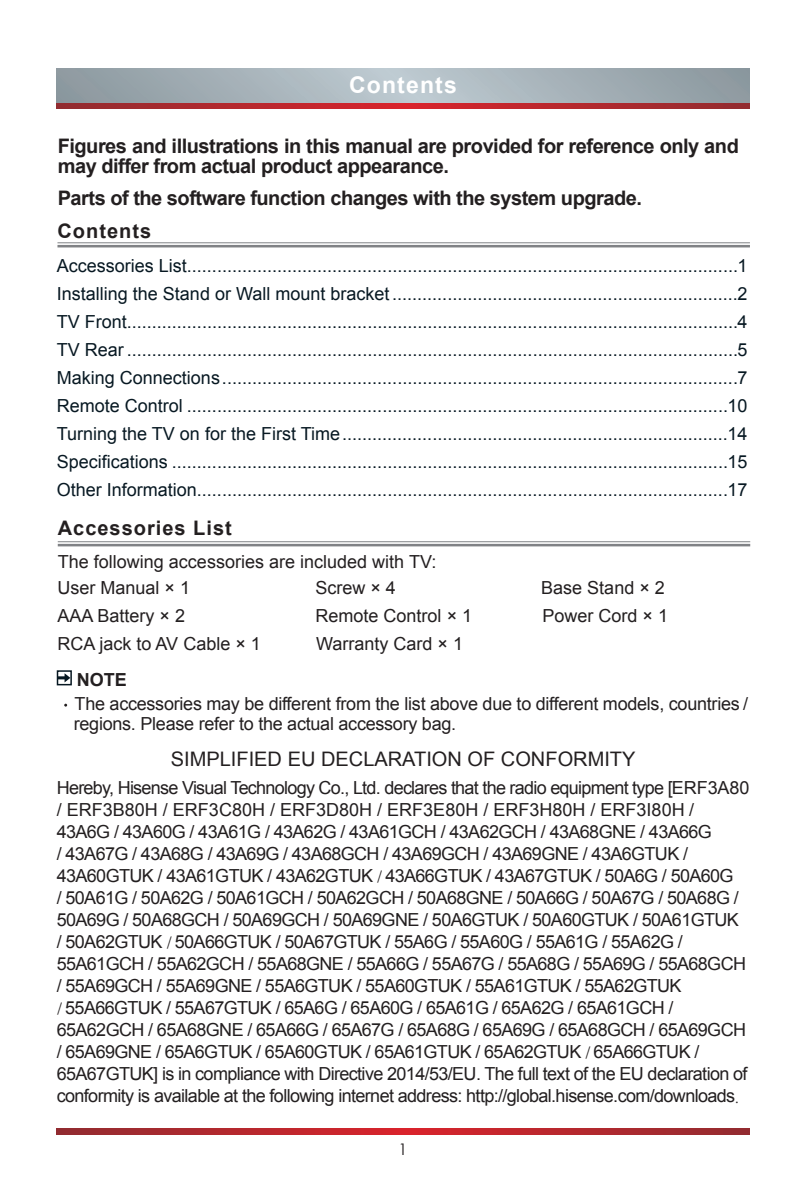
<style>
.page{position:relative;width:806px;height:1191px;background:#fff}
.page>*{position:absolute;margin:0;border:0;box-sizing:border-box;transform-origin:0 0}
.眉头标题{font:700 23px "Arial";letter-spacing:.05em;color:#fff}
.正文细黑8号缩进{font:700 20px/20px "Arial";letter-spacing:-.025em;color:#231f20}
.正文-大字{font:20px "Arial";color:#231f20}
.一级标题{font:700 20px "Arial";letter-spacing:.05em;color:#231f20}
.TOC_body_text{font:18px "Arial";color:#071822}
.正文-大字-2{font:18px/22px "Arial";letter-spacing:-.035em;color:#231f20}
.TOC_body_text-2{font:18px "Arial";color:#231f20}
.正文9号{font:18px/20px "Arial";letter-spacing:-.015em;color:#231f20}
.注意说明{font:700 18px "Arial";color:#231f20}
.t1{font:16px "Century Gothic";color:#231f20}
.s1{font-family:"Adobe Song Std";font-weight:300}
</style>
<div class="page">
<svg style="left:57px;top:1128px;width:691px;height:6px;background:#b4272e"></svg>
<svg style="left:57px;top:68px;width:691px;height:35px;background:#a4b0b7"></svg>
<svg style="left:57px;top:103px;width:691px;height:6px;background:#b4272e"></svg>
<hr style="left:57px;top:242px;width:692px;height:1px;background:#808285">
<hr style="left:57px;top:245px;width:692px;height:2px;background:#808285">
<hr style="left:58px;top:541px;width:691px;height:1px;background:#808285">
<hr style="left:58px;top:544px;width:691px;height:2px;background:#808285">
<div style="left:57px;top:670px;width:15px;height:15px;border:2px solid #071822"></div>
<svg style="left:58px;top:673px;width:12px;height:9px"></svg>
<p class="眉头标题" style="left:349px;top:70px;width:109px">Contents</p>
<p class="正文细黑8号缩进" style="left:58px;top:137px;width:682px">Figures and illustrations in this manual are provided for reference only and may differ from actual product appearance.</p>
<p class="正文细黑8号缩进" style="left:58px;top:188px;width:585px">Parts of the software function changes with the system upgrade.</p>
<p class="一级标题" style="left:57px;top:217px;width:95px">Contents</p>
<p class="TOC_body_text" style="left:57px;top:254px;width:691px">Accessories List..............................................................................................................1</p>
<p class="TOC_body_text" style="left:57px;top:282px;width:691px">Installing the Stand or Wall mount bracket .....................................................................2</p>
<p class="TOC_body_text" style="left:57px;top:310px;width:691px">TV Front..........................................................................................................................4</p>
<p class="TOC_body_text" style="left:57px;top:338px;width:691px">TV Rear ..........................................................................................................................5</p>
<p class="TOC_body_text" style="left:57px;top:366px;width:691px">Making Connections.......................................................................................................7</p>
<p class="TOC_body_text" style="left:57px;top:394px;width:691px">Remote Control ............................................................................................................10</p>
<p class="TOC_body_text" style="left:57px;top:422px;width:691px">Turning the TV on for the First Time.............................................................................14</p>
<p class="TOC_body_text" style="left:57px;top:450px;width:691px">Specifications ...............................................................................................................15</p>
<p class="TOC_body_text" style="left:57px;top:478px;width:691px">Other Information..........................................................................................................17</p>
<p class="一级标题" style="left:58px;top:515px;width:175px">Accessories List</p>
<p class="TOC_body_text-2" style="left:58px;top:549px;width:380px">The following accessories are included with TV:</p>
<p class="TOC_body_text-2" style="left:57px;top:576px;width:134px">User Manual × 1</p>
<p class="TOC_body_text-2" style="left:315px;top:576px;width:82px">Screw × 4</p>
<p class="TOC_body_text-2" style="left:541px;top:576px;width:125px">Base Stand × 2</p>
<p class="TOC_body_text-2" style="left:57px;top:604px;width:129px">AAA Battery × 2</p>
<p class="TOC_body_text-2" style="left:315px;top:604px;width:158px">Remote Control × 1</p>
<p class="TOC_body_text-2" style="left:542px;top:604px;width:127px">Power Cord × 1</p>
<p class="TOC_body_text-2" style="left:57px;top:632px;width:205px">RCA jack to AV Cable × 1</p>
<p class="TOC_body_text-2" style="left:316px;top:632px;width:148px">Warranty Card × 1</p>
<p class="注意说明" style="left:77px;top:667px;width:52px">NOTE</p>
<p class="正文9号" style="left:74px;top:693px;width:675px">The accessories may be different from the list above due to different models, countries / regions. Please refer to the actual accessory bag.</p>
<p class="正文-大字" style="left:171px;top:745px;width:466px">SIMPLIFIED EU DECLARATION OF CONFORMITY</p>
<p class="正文-大字-2" style="left:57px;top:777px;width:693px">Hereby, Hisense Visual Technology Co., Ltd. declares that the radio equipment type [ERF3A80 / ERF3B80H / ERF3C80H / ERF3D80H / ERF3E80H / ERF3H80H / ERF3I80H / 43A6G / 43A60G / 43A61G / 43A62G / 43A61GCH / 43A62GCH / 43A68GNE / 43A66G<br>/ 43A67G / 43A68G / 43A69G / 43A68GCH / 43A69GCH / 43A69GNE / 43A6GTUK / 43A60GTUK / 43A61GTUK / 43A62GTUK <span class="s1">/</span> 43A66GTUK / 43A67GTUK / 50A6G / 50A60G<br>/ 50A61G / 50A62G / 50A61GCH / 50A62GCH / 50A68GNE / 50A66G / 50A67G / 50A68G / 50A69G / 50A68GCH / 50A69GCH / 50A69GNE / 50A6GTUK / 50A60GTUK / 50A61GTUK<br>/ 50A62GTUK <span class="s1">/</span> 50A66GTUK / 50A67GTUK / 55A6G / 55A60G / 55A61G / 55A62G / 55A61GCH / 55A62GCH / 55A68GNE / 55A66G / 55A67G / 55A68G / 55A69G / 55A68GCH / 55A69GCH / 55A69GNE / 55A6GTUK / 55A60GTUK / 55A61GTUK / 55A62GTUK<br><span class="s1">/</span> 55A66GTUK / 55A67GTUK / 65A6G / 65A60G / 65A61G / 65A62G / 65A61GCH / 65A62GCH / 65A68GNE / 65A66G / 65A67G / 65A68G / 65A69G / 65A68GCH / 65A69GCH / 65A69GNE / 65A6GTUK / 65A60GTUK / 65A61GTUK / 65A62GTUK <span class="s1">/</span> 65A66GTUK / 65A67GTUK] is in compliance with Directive 2014/53/EU. The full text of the EU declaration of conformity is available at the following internet address: http://global.hisense.com/downloads<span class="s1">.</span></p>
<p class="t1" style="left:398px;top:1137px;width:10px">1</p>
</div>
